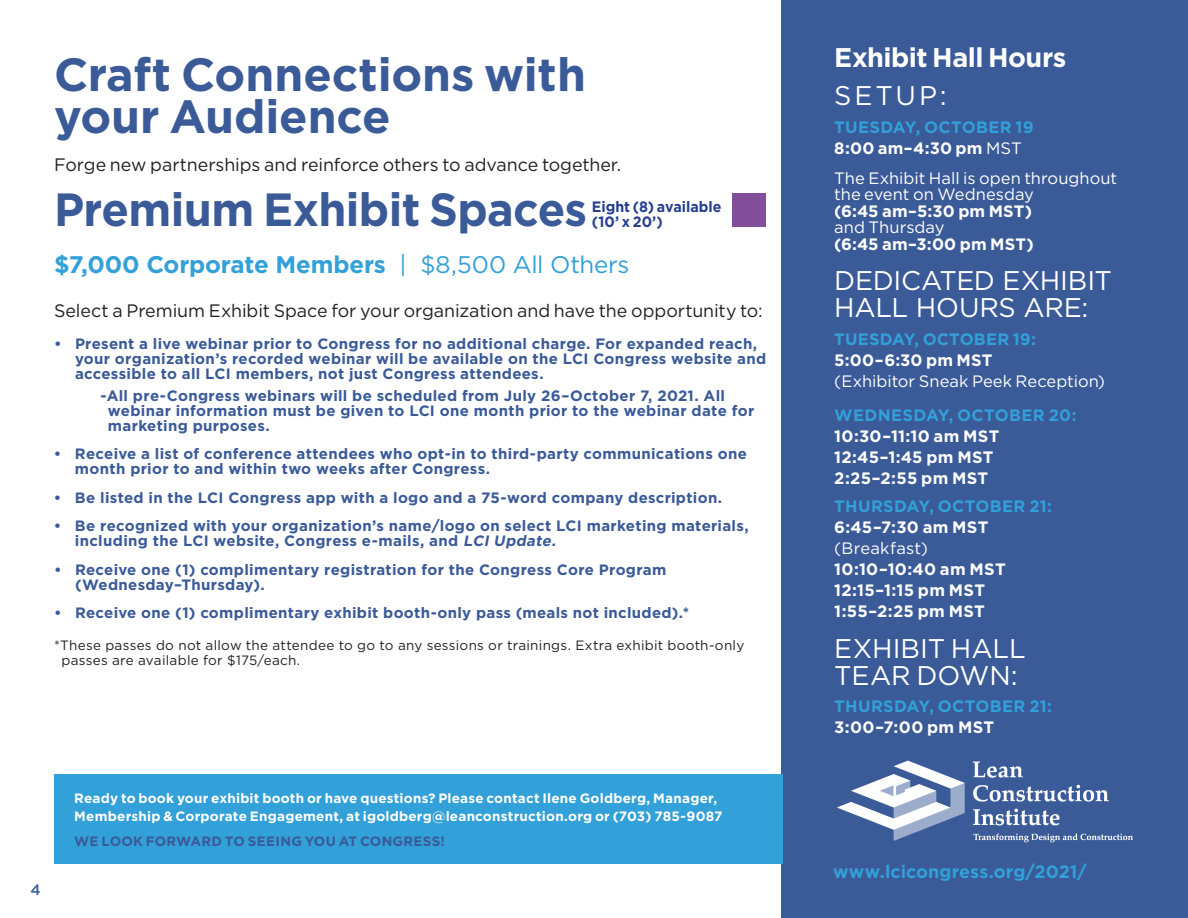
<style>
.page{position:relative;width:1188px;height:918px;background:#fff}
.page>*{position:absolute;margin:0;border:0;box-sizing:border-box;transform-origin:0 0}
.t1{font:700 46.5px/42px "Gotham";letter-spacing:-.01em;color:#3a5a98}
.t2{font:27px/27px "Gotham";letter-spacing:-.005em;color:#fff}
.t3{font:700 27px "Gotham";letter-spacing:-.02em;color:#fff}
.t4{font:700 24px "Gotham";letter-spacing:-.01em;color:#32a0d9}
.t5{font:18px "Gotham";color:#231f20}
.t6{font:700 18px "Gotham";color:#32a0d9}
.t7{font:700 16.5px/21px "Gotham";letter-spacing:.015em;color:#fff}
.t8{font:700 16.5px/21px "Gotham";letter-spacing:.015em;color:#32a0d9}
.t9{font:16.5px/16.5px "Gotham";letter-spacing:.005em;color:#fff}
.t10{font:700 15px/15px "Gotham";letter-spacing:.02em;color:#3a5a98}
.t11{font:700 15px/15px "Gotham";color:#253f8e;scale:.95 1}
.t12{font:500 15px "Gotham";color:#3a5a98}
.t13{font:700 13.5px/18px "Gotham";letter-spacing:.015em;color:#fff}
.t14{font:13.5px/15px "Gotham";letter-spacing:.02em;color:#231f20}
.t15{font:700 13.5px "Gotham";letter-spacing:.02em;color:#3a5a98}
.s1{font-weight:400}
.s2{font-style:italic}
.s3{color:#fff}
.s4{font-weight:400;color:#fff}
</style>
<div class="page">
<div style="left:782px;top:0;width:406px;height:918px;background:#3a5a98"></div>
<div style="left:54px;top:775px;width:729px;height:89px;background:#32a0d9"></div>
<img style="left:837px;top:760px;width:296px;height:83px">
<div style="left:732px;top:193px;width:34px;height:34px;background:#824e9a"></div>
<h1 class="t1" style="left:54px;top:53px;width:534px">Craft Connections with your Audience</h1>
<p class="t5" style="left:54px;top:153px;width:569px">Forge new partnerships and reinforce others to advance together.</p>
<h1 class="t1" style="left:54px;top:188px;width:535px">Premium Exhibit Spaces</h1>
<h3 class="t4" style="left:54px;top:248px;width:577px">$7,000 Corporate Members <span class="s1">| $8,500 All Others</span></h3>
<p class="t5" style="left:54px;top:299px;width:710px">Select a Premium Exhibit Space for your organization and have the opportunity to:</p>
<p class="t10" style="left:75px;top:336px;width:693px;text-indent:-21px">• Present a live webinar prior to Congress for no additional charge. For expanded reach, your organization’s recorded webinar will be available on the LCI Congress website and accessible to all LCI members, not just Congress attendees.</p>
<p class="t10" style="left:108px;top:388px;width:648px;text-indent:-7px">-All pre-Congress webinars will be scheduled from July 26–October 7, 2021. All webinar information must be given to LCI one month prior to the webinar date for marketing purposes.</p>
<p class="t10" style="left:75px;top:447px;width:673px;text-indent:-21px">• Receive a list of conference attendees who opt-in to third-party communications one month prior to and within two weeks after Congress.</p>
<p class="t10" style="left:54px;top:490px;width:670px">• Be listed in the LCI Congress app with a logo and a 75-word company description.</p>
<p class="t10" style="left:75px;top:519px;width:675px;text-indent:-21px">• Be recognized with your organization’s name/logo on select LCI marketing materials, including the LCI website, Congress e-mails, and <span class="s2">LCI Update.</span></p>
<p class="t10" style="left:75px;top:562px;width:593px;text-indent:-21px">• Receive one (1) complimentary registration for the Congress Core Program (Wednesday–Thursday).</p>
<p class="t10" style="left:54px;top:606px;width:637px">• Receive one (1) complimentary exhibit booth-only pass (meals not included).*</p>
<p class="t14" style="left:62px;top:637px;width:684px;text-indent:-8px">*These passes do not allow the attendee to go to any sessions or trainings. Extra exhibit booth-only passes are available for $175/each.</p>
<p class="t11" style="left:592px;top:199px;width:138px">Eight (8) available (10’ x 20’)</p>
<p class="t12" style="left:31px;top:880px;width:12px">4</p>
<p class="t13" style="left:74px;top:789px;width:650px">Ready to book your exhibit booth or have questions? Please contact Ilene Goldberg, Manager,<br>Membership &amp; Corporate Engagement, at igoldberg@leanconstruction.org or (703) 785-9087</p>
<p class="t15" style="left:74px;top:832px;width:372px">WE LOOK FORWARD TO SEEING YOU AT CONGRESS!</p>
<h2 class="t3" style="left:834px;top:39px;width:234px">Exhibit Hall Hours</h2>
<h2 class="t2" style="left:834px;top:81px;width:114px">SETUP:</h2>
<p class="t8" style="left:834px;top:116px;width:201px">TUESDAY, OCTOBER 19<br><span class="s3">8:00 am–4:30 pm</span> <span class="s4">MST</span></p>
<p class="t9" style="left:834px;top:169px;width:285px">The Exhibit Hall is open throughout the event on Wednesday</p>
<p class="t7" style="left:834px;top:200px;width:200px">(6:45 am–5:30 pm MST)</p>
<p class="t9" style="left:834px;top:219px;width:112px">and Thursday</p>
<p class="t7" style="left:834px;top:233px;width:201px">(6:45 am–3:00 pm MST)</p>
<h2 class="t2" style="left:834px;top:266px;width:279px">DEDICATED EXHIBIT<br>HALL HOURS ARE:</h2>
<p class="t8" style="left:834px;top:328px;width:203px">TUESDAY, OCTOBER 19:</p>
<p class="t7" style="left:834px;top:349px;width:160px">5:00–6:30 pm MST</p>
<p class="t9" style="left:834px;top:372px;width:272px">(Exhibitor Sneak Peek Reception)</p>
<p class="t8" style="left:834px;top:405px;width:244px">WEDNESDAY, OCTOBER 20:</p>
<p class="t7" style="left:834px;top:426px;width:167px">10:30–11:10 am MST<br>12:45–1:45 pm MST<br>2:25–2:55 pm MST</p>
<p class="t8" style="left:834px;top:496px;width:219px">THURSDAY, OCTOBER 21:</p>
<p class="t7" style="left:834px;top:517px;width:156px">6:45–7:30 am MST</p>
<p class="t9" style="left:834px;top:540px;width:95px">(Breakfast)</p>
<p class="t7" style="left:834px;top:559px;width:173px">10:10–10:40 am MST<br>12:15–1:15 pm MST<br>1:55–2:25 pm MST</p>
<h2 class="t2" style="left:834px;top:634px;width:193px">EXHIBIT HALL<br>TEAR DOWN:</h2>
<p class="t8" style="left:834px;top:696px;width:219px">THURSDAY, OCTOBER 21:</p>
<p class="t7" style="left:834px;top:717px;width:162px">3:00–7:00 pm MST</p>
<p class="t6" style="left:833px;top:860px;width:255px">www.lcicongress.org/2021/</p>
</div>
